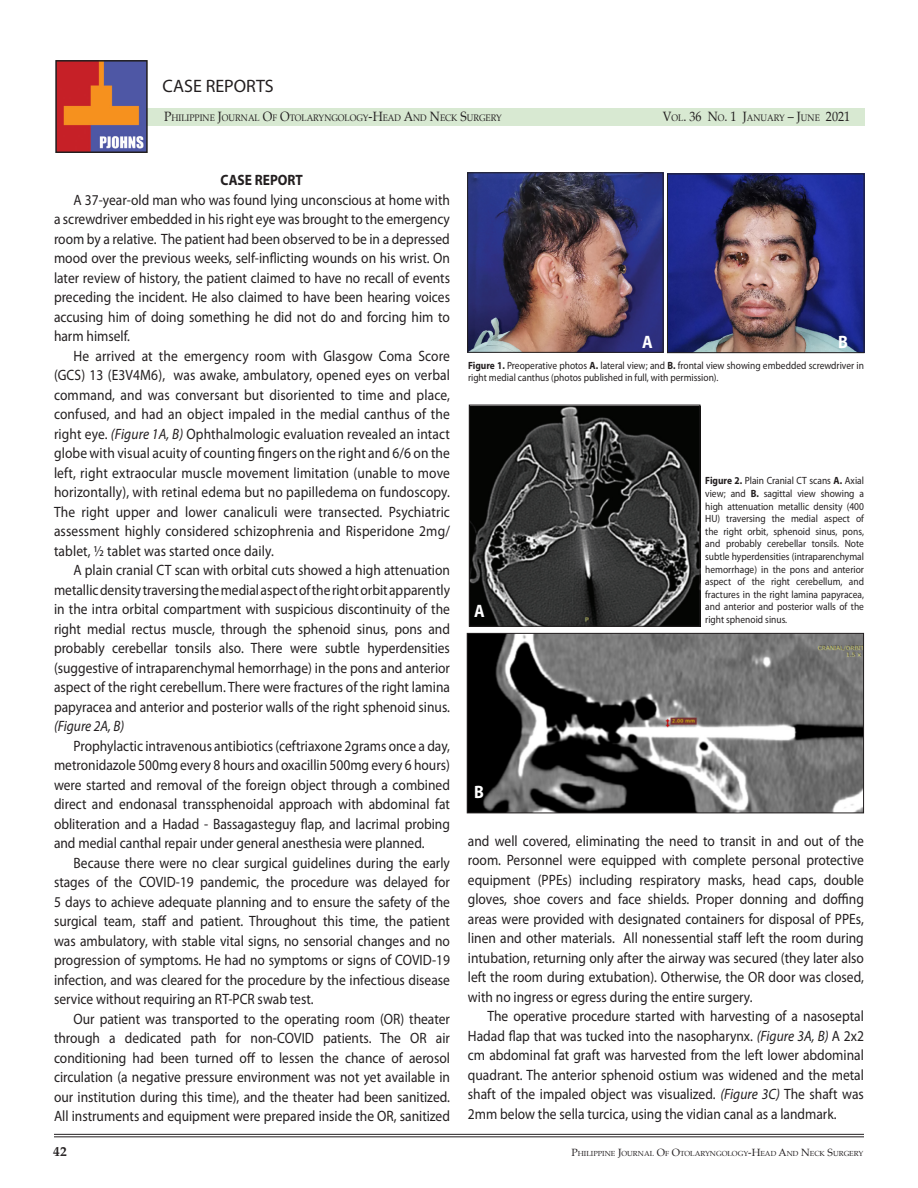
<style>
.page{position:relative;width:918px;height:1188px;background:#fff}
.page>*{position:absolute;margin:0;border:0;box-sizing:border-box;transform-origin:0 0}
.t1{font:18px "Myriad Pro";color:#231f20}
.t2{font:700 18px "Myriad Pro";color:#fff;scale:.9 1}
.t3{font:15px/19.5px "Myriad Pro";color:#231f20;text-align:justify;scale:.9 1}
.t4{font:700 15px "Myriad Pro";color:#231f20;scale:.9 1}
.t5{font:13.5px "Palatino";color:#231f20;scale:.9 1}
.t6{font:700 13.5px "Palatino";color:#231f20}
.t7{font:10.5px/12.6px "Myriad Pro";color:#231f20;scale:.9 1}
.t8{font:9.45px "Palatino";color:#231f20;scale:.9 1}
.t9{font:7.35px "Palatino";color:#231f20}
.s1{font-size:13.5px}
.s2{font-size:9.45px}
.s3{font-style:italic}
.s4{font-weight:700}
.s5{font-size:10.5px}
</style>
<div class="page">
<div style="left:56px;top:109px;width:809px;height:17px;background:#d8e9d2"></div>
<img style="left:58px;top:63px;width:87px;height:87px">
<div style="left:55px;top:60px;width:93px;height:93px;border:2px solid #231f20"></div>
<hr style="left:54px;top:1134px;width:810px;height:1px;background:#231f20">
<hr style="left:54px;top:1137px;width:810px;height:1px;background:#231f20">
<img style="left:469px;top:635px;width:393px;height:176px">
<div style="left:467px;top:633px;width:397px;height:180px;border:1px solid #231f20"></div>
<img style="left:471px;top:407px;width:227px;height:218px">
<div style="left:469px;top:405px;width:231px;height:222px;border:1px solid #231f20"></div>
<img style="left:469px;top:174px;width:193px;height:177px">
<div style="left:467px;top:172px;width:197px;height:181px;border:1px solid #231f20"></div>
<img style="left:669px;top:176px;width:193px;height:175px">
<div style="left:667px;top:174px;width:197px;height:179px;border:1px solid #231f20"></div>
<p class="t1" style="left:163px;top:75px;width:113px">CASE REPORTS</p>
<p class="t8" style="left:164px;top:110px;width:377px"><span class="s1">P</span>HILIPPINE <span class="s1">J</span>OURNAL <span class="s1">O</span>F <span class="s1">O</span>TOLARYNGOLOGY<span class="s1">-H</span>EAD <span class="s1">A</span>ND <span class="s1">N</span>ECK <span class="s1">S</span>URGERY</p>
<p class="t5" style="left:663px;top:105px;width:210px">V<span class="s2">OL</span>. 36 N<span class="s2">O</span>. 1 J<span class="s2">ANUARY</span> – J<span class="s2">UNE</span> 2021</p>
<p class="t4" style="left:221px;top:170px;width:93px">CASE REPORT</p>
<p class="t3" style="left:54px;top:190px;width:442px;text-indent:20px">A 37-year-old man who was found lying unconscious at home with a screwdriver embedded in his right eye was brought to the emergency room by a relative. The patient had been observed to be in a depressed mood over the previous weeks, self-inflicting wounds on his wrist. On later review of history, the patient claimed to have no recall of events preceding the incident. He also claimed to have been hearing voices accusing him of doing something he did not do and forcing him to harm himself.</p>
<p class="t3" style="left:54px;top:346px;width:442px;text-indent:20px">He arrived at the emergency room with Glasgow Coma Score (GCS) 13 (E3V4M6), was awake, ambulatory, opened eyes on verbal command, and was conversant but disoriented to time and place, confused, and had an object impaled in the medial canthus of the right eye. <span class="s3">(Figure 1A, B)</span> Ophthalmologic evaluation revealed an intact globe with visual acuity of counting fingers on the right and 6/6 on the left, right extraocular muscle movement limitation (unable to move horizontally), with retinal edema but no papilledema on fundoscopy.<br>The right upper and lower canaliculi were transected. Psychiatric assessment highly considered schizophrenia and Risperidone 2mg/ tablet, ½ tablet was started once daily.</p>
<p class="t3" style="left:54px;top:560px;width:442px;text-indent:20px">A plain cranial CT scan with orbital cuts showed a high attenuation metallic density traversing the medial aspect of the right orbit apparently in the intra orbital compartment with suspicious discontinuity of the right medial rectus muscle, through the sphenoid sinus, pons and probably cerebellar tonsils also. There were subtle hyperdensities (suggestive of intraparenchymal hemorrhage) in the pons and anterior aspect of the right cerebellum. There were fractures of the right lamina papyracea and anterior and posterior walls of the right sphenoid sinus. <span class="s3">(Figure 2A, B)</span></p>
<p class="t3" style="left:54px;top:736px;width:442px;text-indent:20px">Prophylactic intravenous antibiotics (ceftriaxone 2grams once a day, metronidazole 500mg every 8 hours and oxacillin 500mg every 6 hours) were started and removal of the foreign object through a combined direct and endonasal transsphenoidal approach with abdominal fat obliteration and a Hadad - Bassagasteguy flap, and lacrimal probing and medial canthal repair under general anesthesia were planned.</p>
<p class="t3" style="left:54px;top:853px;width:442px;text-indent:20px">Because there were no clear surgical guidelines during the early stages of the COVID-19 pandemic, the procedure was delayed for 5 days to achieve adequate planning and to ensure the safety of the surgical team, staff and patient. Throughout this time, the patient was ambulatory, with stable vital signs, no sensorial changes and no progression of symptoms. He had no symptoms or signs of COVID-19 infection, and was cleared for the procedure by the infectious disease service without requiring an RT-PCR swab test.</p>
<p class="t3" style="left:54px;top:1009px;width:442px;text-indent:20px">Our patient was transported to the operating room (OR) theater through a dedicated path for non-COVID patients. The OR air conditioning had been turned off to lessen the chance of aerosol circulation (a negative pressure environment was not yet available in our institution during this time), and the theater had been sanitized.<br>All instruments and equipment were prepared inside the OR, sanitized</p>
<p class="t2" style="left:642px;top:330px;width:13px">A</p>
<p class="t2" style="left:838px;top:330px;width:12px">B</p>
<p class="t7" style="left:468px;top:359px;width:442px"><span class="s4">Figure 1.</span> Preoperative photos <span class="s4">A.</span> lateral view; and <span class="s4">B.</span> frontal view showing embedded screwdriver in right medial canthus (photos published in full, with permission).</p>
<p class="t2" style="left:474px;top:599px;width:13px">A</p>
<p class="t7" style="left:705px;top:474px;width:178px;text-align:justify"><span class="s4">Figure 2.</span> Plain Cranial CT scans <span class="s4">A.</span> Axial view; and <span class="s4">B.</span> sagittal view showing a high attenuation metallic density (400<br>HU) traversing the medial aspect of the right orbit, sphenoid sinus, pons, and probably cerebellar tonsils. Note subtle hyperdensities (intraparenchymal hemorrhage) in the pons and anterior aspect of the right cerebellum, and fractures in the right lamina papyracea, and anterior and posterior walls of the right sphenoid sinus.</p>
<p class="t2" style="left:474px;top:780px;width:12px">B</p>
<p class="t3" style="left:468px;top:831px;width:442px">and well covered, eliminating the need to transit in and out of the room. Personnel were equipped with complete personal protective equipment (PPEs) including respiratory masks, head caps, double gloves, shoe covers and face shields. Proper donning and doffing areas were provided with designated containers for disposal of PPEs, linen and other materials. All nonessential staff left the room during intubation, returning only after the airway was secured (they later also left the room during extubation). Otherwise, the OR door was closed, with no ingress or egress during the entire surgery.</p>
<p class="t3" style="left:468px;top:1006px;width:442px;text-indent:20px">The operative procedure started with harvesting of a nasoseptal Hadad flap that was tucked into the nasopharynx. <span class="s3">(Figure 3A, B)</span> A 2x2 cm abdominal fat graft was harvested from the left lower abdominal quadrant. The anterior sphenoid ostium was widened and the metal shaft of the impaled object was visualized. <span class="s3">(Figure 3C)</span> The shaft was 2mm below the sella turcica, using the vidian canal as a landmark.</p>
<p class="t6" style="left:53px;top:1140px;width:15px">42</p>
<p class="t9" style="left:572px;top:1148px;width:293px"><span class="s5">P</span>HILIPPINE <span class="s5">J</span>OURNAL <span class="s5">O</span>F <span class="s5">O</span>TOLARYNGOLOGY<span class="s5">-H</span>EAD <span class="s5">A</span>ND <span class="s5">N</span>ECK <span class="s5">S</span>URGERY</p>
</div>
